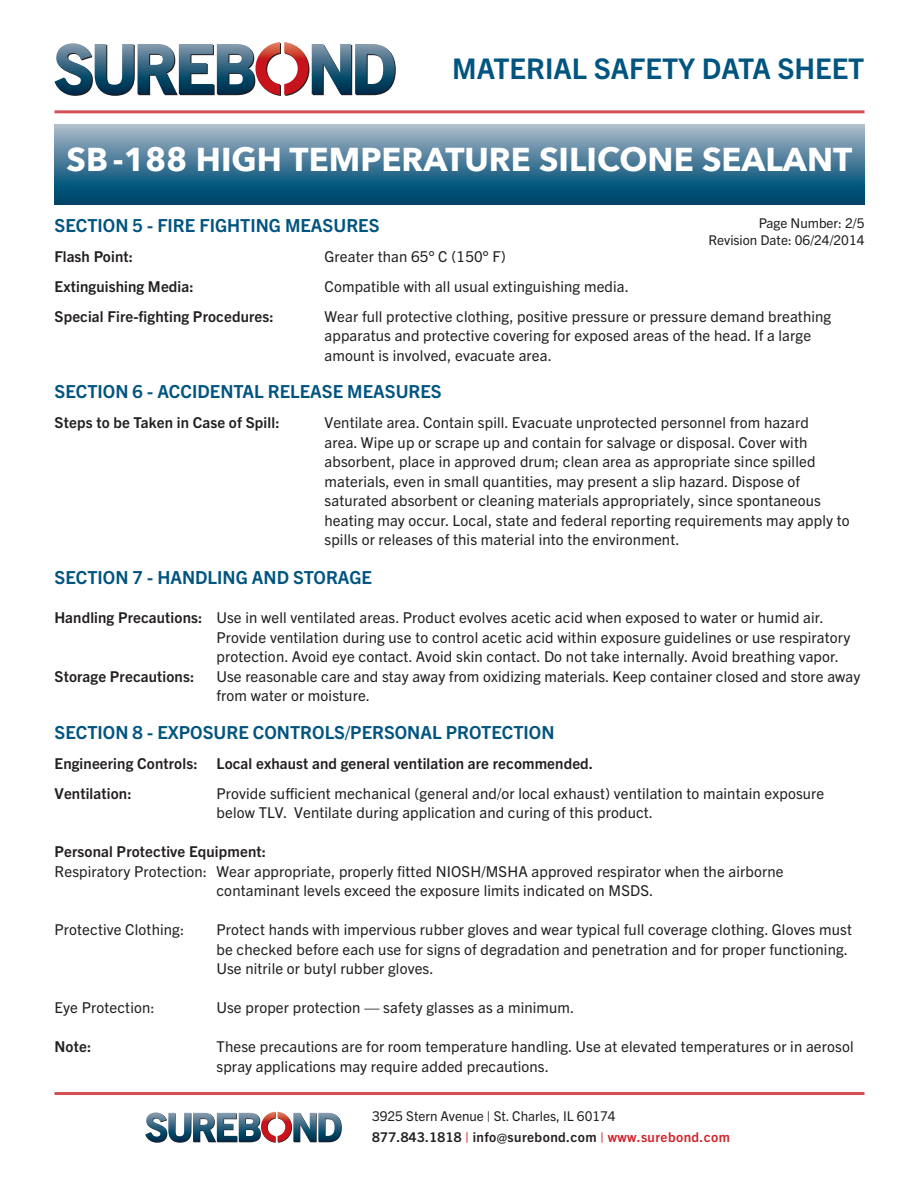
<style>
.page{position:relative;width:918px;height:1188px;background:#fff}
.page>*{position:absolute;margin:0;border:0;box-sizing:border-box;transform-origin:0 0}
.t1{font:700 33px "Avenir Next";color:#fff}
.t2{font:700 28.5px "Trade Gothic Next LT Pro";color:#005480}
.t3{font:700 18px "Trade Gothic Next LT Pro";color:#005480}
.t4{font:15px/19.5px "Trade Gothic Next LT Pro";letter-spacing:.01em;color:#231f20}
.t5{font:700 15px "Trade Gothic Next LT Pro";letter-spacing:.01em;color:#231f20}
.t6{font:13.5px/21px "Trade Gothic Next LT Pro";color:#231f20}
.s1{font-weight:700}
.s2{font-weight:700;color:#d1232a}
</style>
<div class="page">
<svg style="left:55px;top:42px;width:341px;height:54px"></svg>
<svg style="left:55px;top:125px;width:810px;height:79px;background:#457996"></svg>
<hr style="left:55px;top:110px;width:810px;height:3px;background:#d34f53">
<hr style="left:55px;top:1092px;width:810px;height:3px;background:#d34f53">
<svg style="left:145px;top:1112px;width:197px;height:31px"></svg>
<h2 class="t2" style="left:452px;top:49px;width:414px">MATERIAL SAFETY DATA SHEET</h2>
<h1 class="t1" style="left:67px;top:131px;width:787px">SB -188 HIGH TEMPERATURE SILICONE SEALANT</h1>
<p class="t3" style="left:55px;top:212px;width:327px">SECTION 5 - FIRE FIGHTING MEASURES</p>
<p class="t5" style="left:55px;top:246px;width:80px">Flash Point:</p>
<p class="t4" style="left:325px;top:245px;width:183px">Greater than 65° C (150° F)</p>
<p class="t5" style="left:55px;top:276px;width:141px">Extinguishing Media:</p>
<p class="t4" style="left:325px;top:275px;width:306px">Compatible with all usual extinguishing media.</p>
<p class="t5" style="left:55px;top:306px;width:221px">Special Fire-fighting Procedures:</p>
<p class="t4" style="left:325px;top:305px;width:508px">Wear full protective clothing, positive pressure or pressure demand breathing apparatus and protective covering for exposed areas of the head. If a large amount is involved, evacuate area.</p>
<p class="t3" style="left:55px;top:379px;width:389px">SECTION 6 - ACCIDENTAL RELEASE MEASURES</p>
<p class="t5" style="left:55px;top:412px;width:227px">Steps to be Taken in Case of Spill:</p>
<p class="t4" style="left:325px;top:412px;width:527px">Ventilate area. Contain spill. Evacuate unprotected personnel from hazard<br>area. Wipe up or scrape up and contain for salvage or disposal. Cover with absorbent, place in approved drum; clean area as appropriate since spilled materials, even in small quantities, may present a slip hazard. Dispose of saturated absorbent or cleaning materials appropriately, since spontaneous heating may occur. Local, state and federal reporting requirements may apply to spills or releases of this material into the environment.</p>
<p class="t3" style="left:55px;top:565px;width:319px">SECTION 7 - HANDLING AND STORAGE</p>
<p class="t4" style="left:217px;top:607px;width:635px;text-indent:-162px"><span class="s1">Handling Precautions:</span> Use in well ventilated areas. Product evolves acetic acid when exposed to water or humid air.<br>Provide ventilation during use to control acetic acid within exposure guidelines or use respiratory protection. Avoid eye contact. Avoid skin contact. Do not take internally. Avoid breathing vapor.</p>
<p class="t5" style="left:55px;top:666px;width:141px">Storage Precautions:</p>
<p class="t4" style="left:217px;top:665px;width:645px">Use reasonable care and stay away from oxidizing materials. Keep container closed and store away from water or moisture.</p>
<p class="t3" style="left:55px;top:719px;width:501px">SECTION 8 - EXPOSURE CONTROLS/PERSONAL PROTECTION</p>
<p class="t5" style="left:55px;top:753px;width:145px">Engineering Controls:</p>
<p class="t5" style="left:217px;top:753px;width:378px">Local exhaust and general ventilation are recommended.</p>
<p class="t5" style="left:55px;top:783px;width:79px">Ventilation:</p>
<p class="t4" style="left:217px;top:782px;width:609px">Provide sufficient mechanical (general and/or local exhaust) ventilation to maintain exposure below TLV. Ventilate during application and curing of this product.</p>
<p class="t5" style="left:55px;top:841px;width:213px">Personal Protective Equipment:</p>
<p class="t4" style="left:217px;top:860px;width:569px;text-indent:-162px">Respiratory Protection: Wear appropriate, properly fitted NIOSH/MSHA approved respirator when the airborne contaminant levels exceed the exposure limits indicated on MSDS.</p>
<p class="t4" style="left:55px;top:919px;width:131px">Protective Clothing:</p>
<p class="t4" style="left:217px;top:919px;width:637px">Protect hands with impervious rubber gloves and wear typical full coverage clothing. Gloves must be checked before each use for signs of degradation and penetration and for proper functioning.<br>Use nitrile or butyl rubber gloves.</p>
<p class="t4" style="left:55px;top:997px;width:102px">Eye Protection:</p>
<p class="t4" style="left:217px;top:997px;width:359px">Use proper protection — safety glasses as a minimum.</p>
<p class="t5" style="left:55px;top:1036px;width:38px">Note:</p>
<p class="t4" style="left:217px;top:1036px;width:639px">These precautions are for room temperature handling. Use at elevated temperatures or in aerosol spray applications may require added precautions.</p>
<p class="t6" style="left:708px;top:214px;width:158px;line-height:16.2px;text-align:right">Page Number: 2/5<br>Revision Date: 06/24/2014</p>
<p class="t6" style="left:372px;top:1105px;width:359px">3925 Stern Avenue | St. Charles, IL 60174<br><span class="s1">877.843.1818</span> <span class="s2">|</span> <span class="s1">info@surebond.com</span> <span class="s2">| www.surebond.com</span></p>
</div>
